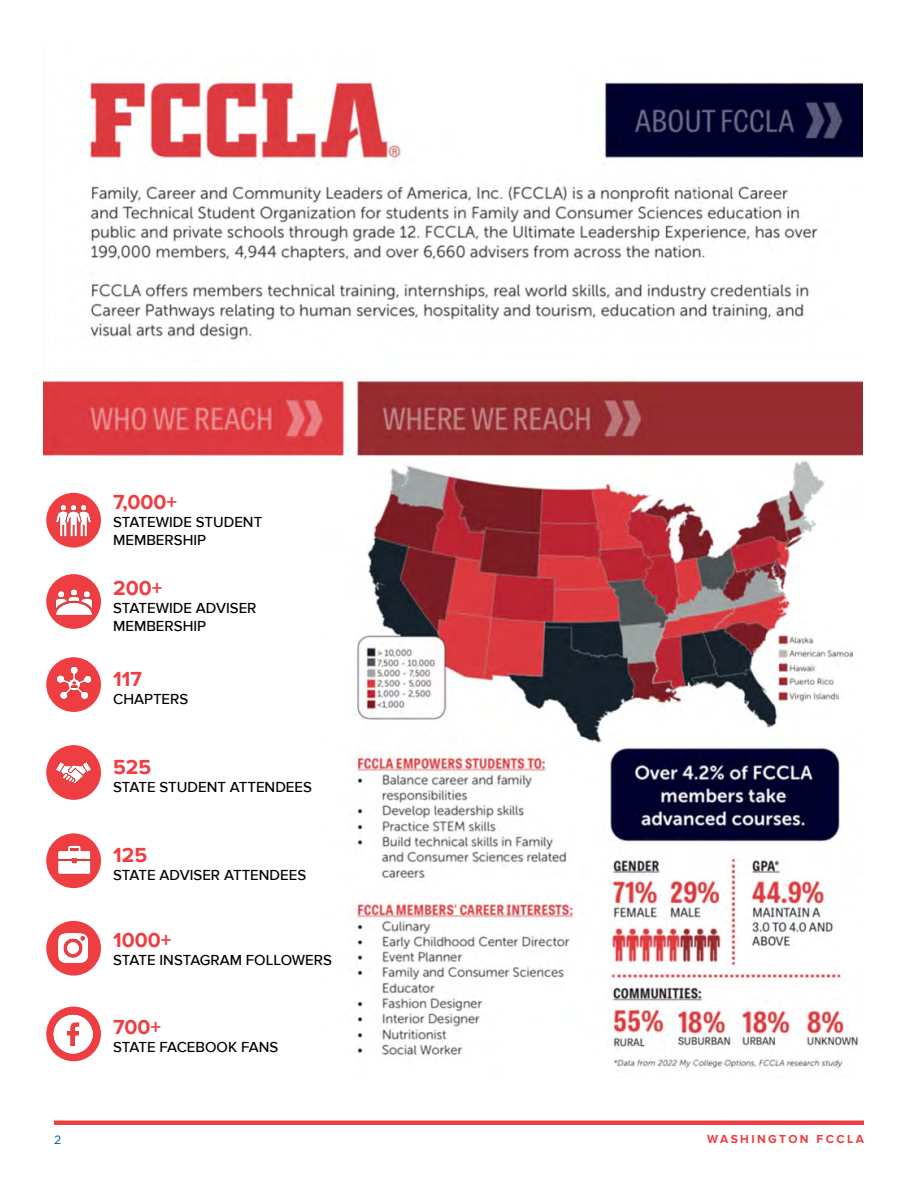
<style>
.page{position:relative;width:918px;height:1188px;background:#fff}
.page>*{position:absolute;margin:0;border:0;box-sizing:border-box;transform-origin:0 0}
.t1{font:700 21px "Proxima Nova";color:#ef3e42}
.t2{font:500 15px/18px "Proxima Nova";color:#000}
.t3{font:700 12px "Proxima Nova";letter-spacing:.2em;color:#ef3e42}
.t4{font:12px "Gotham";color:#00539b}
</style>
<div class="page">
<div style="left:54px;top:1120px;width:810px;height:5px;background:#ef3e42"></div>
<img style="left:43px;top:79px;width:820px;height:990px">
<div style="left:43px;top:464px;width:277px;height:614px;background:#fff"></div>
<div style="left:46px;top:493px;width:55px;height:55px;background:#ef3e42;border-radius:50%"></div>
<div style="left:46px;top:745px;width:55px;height:55px;background:#ef3e42;border-radius:50%"></div>
<div style="left:46px;top:574px;width:55px;height:55px;background:#ef3e42;border-radius:50%"></div>
<div style="left:46px;top:833px;width:55px;height:55px;background:#ef3e42;border-radius:50%"></div>
<div style="left:46px;top:921px;width:55px;height:55px;background:#ef3e42;border-radius:50%"></div>
<div style="left:46px;top:657px;width:55px;height:55px;background:#ef3e42;border-radius:50%"></div>
<div style="left:46px;top:1007px;width:55px;height:54px;background:#ef3e42;border-radius:50%"></div>
<img style="left:52px;top:580px;width:43px;height:43px">
<img style="left:52px;top:662px;width:43px;height:43px">
<img style="left:56px;top:504px;width:35px;height:33px">
<img style="left:55px;top:762px;width:37px;height:22px">
<img style="left:58px;top:845px;width:33px;height:29px">
<img style="left:59px;top:934px;width:28px;height:28px">
<img style="left:54px;top:1015px;width:39px;height:38px">
<h1 class="t1" style="left:113px;top:490px;width:66px">7,000+</h1>
<p class="t2" style="left:113px;top:514px;width:151px">STATEWIDE STUDENT<br>MEMBERSHIP</p>
<h1 class="t1" style="left:113px;top:576px;width:51px">200+</h1>
<p class="t2" style="left:113px;top:599px;width:145px">STATEWIDE ADVISER<br>MEMBERSHIP</p>
<h1 class="t1" style="left:113px;top:667px;width:30px">117</h1>
<p class="t2" style="left:113px;top:690px;width:77px">CHAPTERS</p>
<h1 class="t1" style="left:113px;top:755px;width:40px">525</h1>
<p class="t2" style="left:113px;top:778px;width:200px">STATE STUDENT ATTENDEES</p>
<h1 class="t1" style="left:113px;top:843px;width:35px">125</h1>
<p class="t2" style="left:113px;top:866px;width:195px">STATE ADVISER ATTENDEES</p>
<h1 class="t1" style="left:113px;top:928px;width:60px">1000+</h1>
<p class="t2" style="left:113px;top:952px;width:220px">STATE INSTAGRAM FOLLOWERS</p>
<h1 class="t1" style="left:113px;top:1015px;width:50px">700+</h1>
<p class="t2" style="left:113px;top:1038px;width:167px">STATE FACEBOOK FANS</p>
<p class="t4" style="left:54px;top:1132px;width:9px">2</p>
<p class="t3" style="left:707px;top:1133px;width:158px">WASHINGTON FCCLA</p>
</div>
